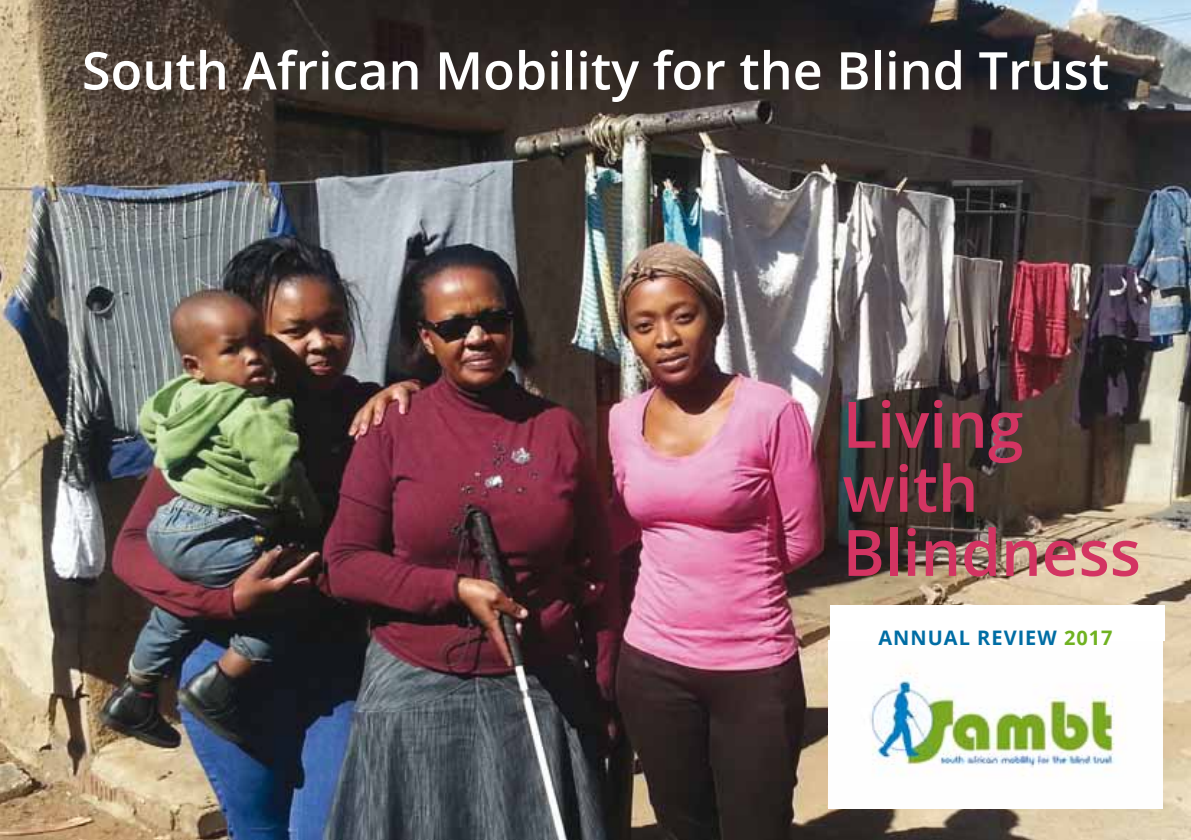
<style>
.page{position:relative;width:1191px;height:840px;background:#fff}
.page>*{position:absolute;margin:0;border:0;box-sizing:border-box;transform-origin:0 0}
.t1{font:600 64px/64px "Open Sans";color:#d33462}
.t2{font:600 52px "Open Sans";color:#fff}
.t3{font:700 20px "Open Sans";letter-spacing:.05em;color:#006da4}
.s1{color:#70b221}
</style>
<div class="page">
<img style="left:0;top:0;width:1191px;height:839px">
<img style="left:828px;top:640px;width:334px;height:168px">
<div style="left:830px;top:605px;width:334px;height:36px;background:#fff"></div>
<p class="t2" style="left:82px;top:35px;width:1028px">South African Mobility for the Blind Trust</p>
<p class="t1" style="left:842px;top:391px;width:300px">Living with<br>Blindness</p>
<p class="t3" style="left:878px;top:623px;width:236px">ANNUAL REVIEW <span class="s1">2017</span></p>
</div>
